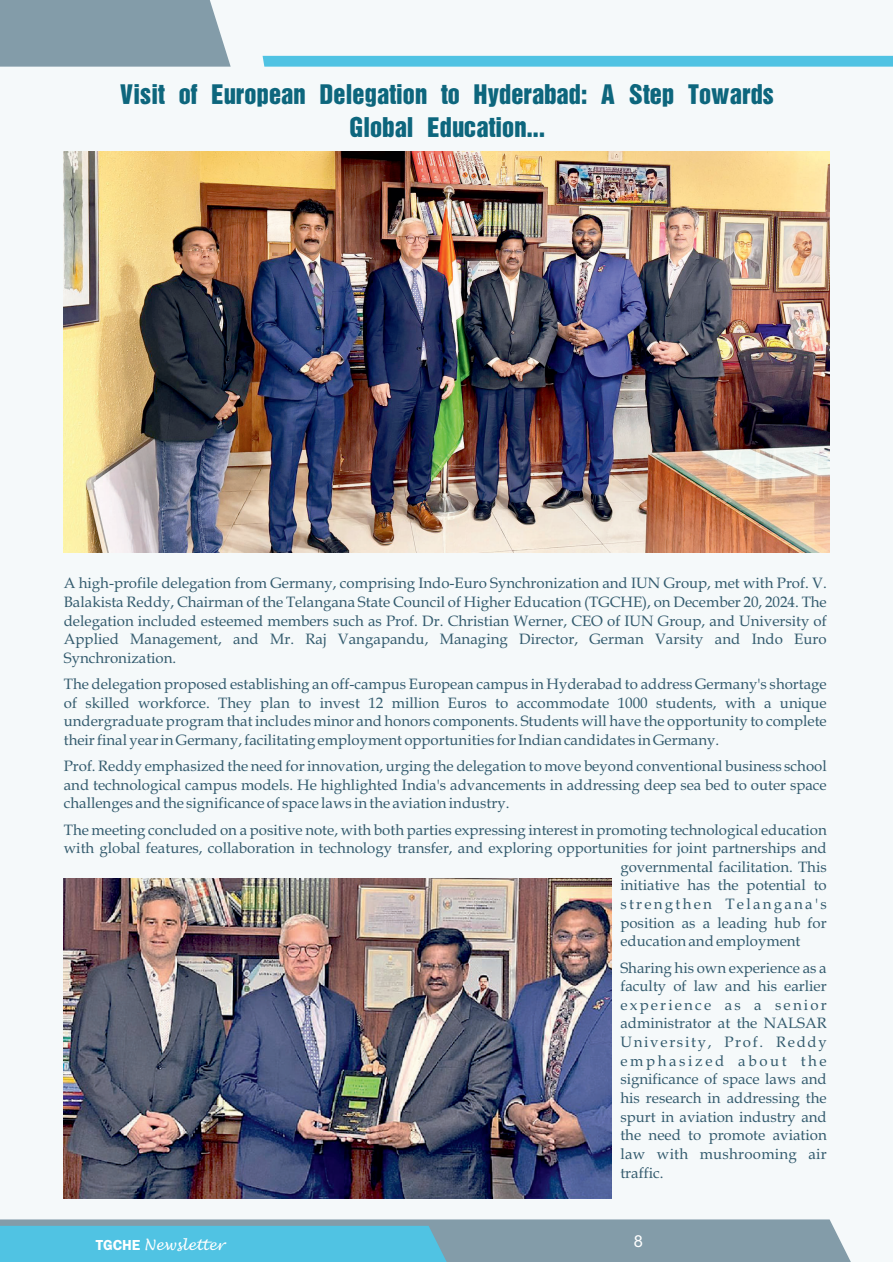
<style>
.page{position:relative;width:893px;height:1262px;background:#fff}
.page>*{position:absolute;margin:0;border:0;box-sizing:border-box;transform-origin:0 0}
.t1{font:27px/32.7px "Helvetica Roman Semi B";color:#0d667d;text-align:center}
.t2{font:16.5px "Arial";color:#fff}
.t3{font:15px/18.6px "Book Antiqua";color:#325a6d;text-align:justify}
.t4{font:15px "Book Antiqua";letter-spacing:.15em;color:#325a6d}
.t5{font:italic 14.25px "Lucida Handwriting";color:#fff}
.s1{font-family:"Franklin Gothic";font-weight:600;font-style:normal;font-size:15px}
</style>
<div class="page">
<div style="left:0;top:0;width:892px;height:1261px;background:#f5f9fa"></div>
<svg style="left:0;top:1219px;width:850px;height:42px;background:#6faec3"></svg>
<div style="left:0;top:0;width:231px;height:67px;background:#839ca9"></div>
<svg style="left:262px;top:56px;width:630px;height:11px;background:#55c4e3"></svg>
<img style="left:64px;top:152px;width:765px;height:400px">
<img style="left:64px;top:879px;width:548px;height:319px">
<h1 class="t1" style="left:121px;top:79px;width:655px">Visit of European Delegation to Hyderabad: A Step Towards<br>Global Education...</h1>
<p class="t3" style="left:64px;top:576px;width:764px">A high-profile delegation from Germany, comprising Indo-Euro Synchronization and IUN Group, met with Prof. V.<br>Balakista Reddy, Chairman of the Telangana State Council of Higher Education (TGCHE), on December 20, 2024. The delegation included esteemed members such as Prof. Dr. Christian Werner, CEO of IUN Group, and University of Applied Management, and Mr. Raj Vangapandu, Managing Director, German Varsity and Indo Euro Synchronization.</p>
<p class="t3" style="left:64px;top:676px;width:764px">The delegation proposed establishing an off-campus European campus in Hyderabad to address Germany's shortage of skilled workforce. They plan to invest 12 million Euros to accommodate 1000 students, with a unique undergraduate program that includes minor and honors components. Students will have the opportunity to complete their final year in Germany, facilitating employment opportunities for Indian candidates in Germany.</p>
<p class="t3" style="left:64px;top:758px;width:764px">Prof. Reddy emphasized the need for innovation, urging the delegation to move beyond conventional business school and technological campus models. He highlighted India's advancements in addressing deep sea bed to outer space challenges and the significance of space laws in the aviation industry.</p>
<p class="t3" style="left:64px;top:822px;width:764px">The meeting concluded on a positive note, with both parties expressing interest in promoting technological education</p>
<p class="t3" style="left:64px;top:840px;width:764px">with global features, collaboration in technology transfer, and exploring opportunities for joint partnerships and</p>
<p class="t3" style="left:620px;top:859px;width:208px">governmental facilitation. This</p>
<p class="t3" style="left:620px;top:877px;width:208px">initiative has the potential to</p>
<p class="t4" style="left:620px;top:898px;width:208px">strengthen Telangana's</p>
<p class="t3" style="left:620px;top:915px;width:208px">position as a leading hub for</p>
<p class="t3" style="left:620px;top:933px;width:182px">education and employment</p>
<p class="t3" style="left:620px;top:959px;width:208px">Sharing his own experience as a faculty of law and his earlier experience as a senior administrator at the NALSAR University, Prof. Reddy emphasized about the significance of space laws and his research in addressing the spurt in aviation industry and the need to promote aviation law with mushrooming air traffic.</p>
<p class="t5" style="left:96px;top:1237px;width:130px"><span class="s1">TGCHE</span> Newsletter</p>
<p class="t2" style="left:634px;top:1231px;width:11px">8</p>
</div>
